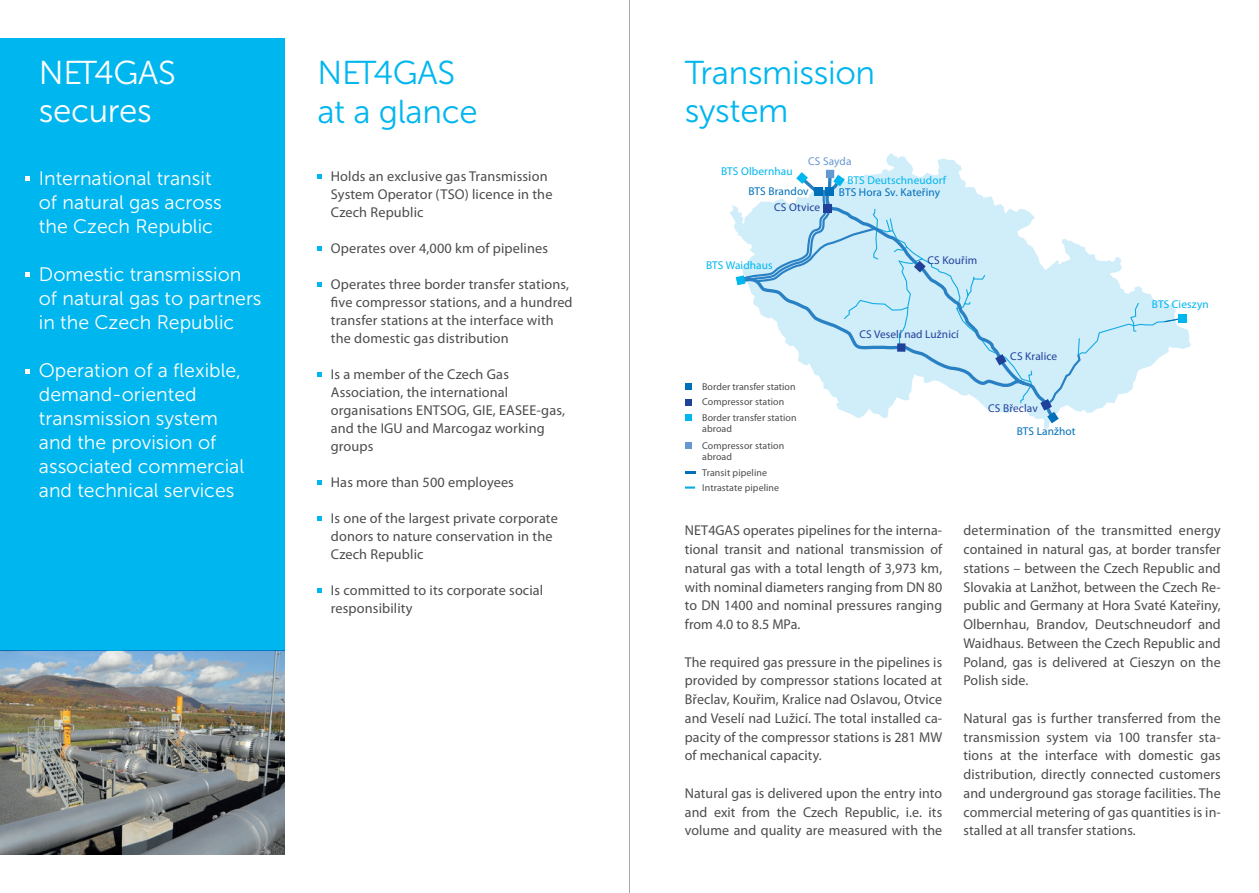
<style>
.page{position:relative;width:1259px;height:893px;background:#fff}
.page>*{position:absolute;margin:0;border:0;box-sizing:border-box;transform-origin:0 0}
.t1{font:33px/39px "Museo Sans 300";letter-spacing:-.01em;color:#00b6ef}
.t2{font:33px/37.5px "Museo Sans 300";letter-spacing:-.01em;color:#fff}
.t3{font:19.5px/24px "Museo Sans 300";color:#fff}
.t4{font:14.25px/18.8px "Myriad Pro";letter-spacing:.01em;color:#4b4c4d;text-align:justify}
.t5{font:11.4px "Myriad Pro";letter-spacing:.01em;color:#20419a}
.t6{font:11.4px "Myriad Pro";letter-spacing:.01em;color:#00b6ef}
.t7{font:11.4px "Myriad Pro";letter-spacing:.01em;color:#006fba}
.t8{font:11.4px "Myriad Pro";letter-spacing:.01em;color:#6698d0}
.t9{font:9.9px/15.3px "Myriad Pro";letter-spacing:.01em;color:#4b4c4d}
</style>
<div class="page">
<img style="left:0;top:651px;width:285px;height:204px">
<div style="left:0;top:38px;width:285px;height:613px;background:#00b6ef"></div>
<svg style="left:317px;top:174px;width:5px;height:5px"></svg>
<svg style="left:317px;top:246px;width:5px;height:5px"></svg>
<svg style="left:317px;top:282px;width:5px;height:5px"></svg>
<svg style="left:317px;top:372px;width:5px;height:5px"></svg>
<svg style="left:317px;top:480px;width:5px;height:5px"></svg>
<svg style="left:317px;top:516px;width:5px;height:5px"></svg>
<svg style="left:317px;top:588px;width:5px;height:5px"></svg>
<svg style="left:25px;top:272px;width:5px;height:5px"></svg>
<svg style="left:25px;top:369px;width:5px;height:4px"></svg>
<svg style="left:685px;top:384px;width:6px;height:6px"></svg>
<svg style="left:685px;top:399px;width:6px;height:6px"></svg>
<div style="left:685px;top:414px;width:6px;height:7px;background:#00b6ef"></div>
<div style="left:685px;top:442px;width:6px;height:7px;background:#6698d0"></div>
<svg style="left:685px;top:471px;width:10px;height:3px"></svg>
<svg style="left:685px;top:486px;width:10px;height:3px"></svg>
<svg style="left:730px;top:153px;width:461px;height:276px"></svg>
<svg style="left:1058px;top:208px;width:123px;height:200px"></svg>
<svg style="left:739px;top:172px;width:319px;height:250px"></svg>
<div style="left:897px;top:343px;width:8px;height:9px;background:#20419a"></div>
<svg style="left:914px;top:261px;width:11px;height:11px"></svg>
<div style="left:826px;top:170px;width:8px;height:8px;background:#6698d0"></div>
<svg style="left:995px;top:354px;width:11px;height:11px"></svg>
<svg style="left:1163px;top:317px;width:15px;height:6px"></svg>
<div style="left:1178px;top:314px;width:8px;height:9px;background:#00b6ef"></div>
<svg style="left:1040px;top:352px;width:42px;height:71px;background:#c3e1f3"></svg>
<svg style="left:735px;top:172px;width:142px;height:113px"></svg>
<hr style="left:629px;top:0;width:1px;height:893px;background:#a8a9ad">
<svg style="left:25px;top:176px;width:5px;height:5px"></svg>
<h1 class="t2" style="left:39px;top:54px;width:138px">NET4GAS secures</h1>
<h1 class="t1" style="left:317px;top:54px;width:162px">NET4GAS at a glance</h1>
<h2 class="t3" style="left:39px;top:166px;width:184px">International transit of natural gas across the Czech Republic</h2>
<h2 class="t3" style="left:39px;top:262px;width:224px">Domestic transmission of natural gas to partners in the Czech Republic</h2>
<h2 class="t3" style="left:39px;top:358px;width:207px">Operation of a flexible, demand-oriented transmission system and the provision of associated commercial and technical services</h2>
<p class="t4" style="left:331px;top:167px;width:223px;line-height:18px;text-align:left">Holds an exclusive gas Transmission<br>System Operator (TSO) licence in the<br>Czech Republic</p>
<p class="t4" style="left:331px;top:238px;width:219px">Operates over 4,000 km of pipelines</p>
<p class="t4" style="left:331px;top:275px;width:243px;line-height:18px;text-align:left">Operates three border transfer stations, five compressor stations, and a hundred transfer stations at the interface with the domestic gas distribution</p>
<p class="t4" style="left:331px;top:365px;width:236px;line-height:18px;text-align:left">Is a member of the Czech Gas<br>Association, the international organisations ENTSOG, GIE, EASEE-gas, and the IGU and Marcogaz working groups</p>
<p class="t4" style="left:331px;top:472px;width:184px">Has more than 500 employees</p>
<p class="t4" style="left:331px;top:509px;width:228px;line-height:18px;text-align:left">Is one of the largest private corporate donors to nature conservation in the<br>Czech Republic</p>
<p class="t4" style="left:331px;top:581px;width:214px;line-height:18px">Is committed to its corporate social responsibility</p>
<h1 class="t1" style="left:685px;top:54px;width:192px;line-height:37.5px">Transmission system</h1>
<p class="t6" style="left:721px;top:164px;width:73px">BTS Olbernhau</p>
<p class="t7" style="left:748px;top:184px;width:62px">BTS Brandov</p>
<p class="t5" style="left:774px;top:200px;width:48px">CS Otvice</p>
<p class="t8" style="left:808px;top:155px;width:45px">CS Sayda</p>
<p class="t6" style="left:847px;top:173px;width:100px">BTS Deutschneudorf</p>
<p class="t7" style="left:839px;top:185px;width:103px">BTS Hora Sv. Kateřiny</p>
<p class="t6" style="left:706px;top:258px;width:68px">BTS Waidhaus</p>
<p class="t9" style="left:702px;top:379px;width:96px">Border transfer station<br>Compressor station<br>Border transfer station</p>
<p class="t9" style="left:702px;top:420px;width:84px;line-height:17.1px">abroad<br>Compressor station</p>
<p class="t9" style="left:702px;top:448px;width:66px;line-height:16.2px">abroad<br>Transit pipeline</p>
<p class="t9" style="left:702px;top:480px;width:79px">Intrastate pipeline</p>
<p class="t5" style="left:927px;top:254px;width:51px">CS Kouřim</p>
<p class="t5" style="left:859px;top:327px;width:101px">CS Veselí nad Lužnicí</p>
<p class="t5" style="left:1010px;top:350px;width:48px">CS Kralice</p>
<p class="t5" style="left:988px;top:401px;width:51px">CS Břeclav</p>
<p class="t7" style="left:1016px;top:424px;width:60px">BTS Lanžhot</p>
<p class="t6" style="left:1152px;top:298px;width:58px">BTS Cieszyn</p>
<p class="t4" style="left:685px;top:521px;width:259px">NET4GAS operates pipelines for the interna&shy;tional transit and national transmission of natural gas with a total length of 3,973 km, with nominal diameters ranging from DN 80 to DN 1400 and nominal pressures ranging from 4.0 to 8.5 MPa.</p>
<p class="t4" style="left:685px;top:652px;width:259px">The required gas pressure in the pipelines is provided by compressor stations located at Břeclav, Kouřim, Kralice nad Oslavou, Otvice and Veselí nad Lužicí. The total installed ca&shy;pacity of the compressor stations is 281 MW of mechanical capacity.</p>
<p class="t4" style="left:685px;top:784px;width:259px">Natural gas is delivered upon the entry into and exit from the Czech Republic, i.e. its volume and quality are measured with the</p>
<p class="t4" style="left:963px;top:521px;width:259px">determination of the transmitted energy contained in natural gas, at border transfer stations – between the Czech Republic and Slovakia at Lanžhot, between the Czech Re&shy;public and Germany at Hora Svaté Kateřiny, Olbernhau, Brandov, Deutschneudorf and Waidhaus. Between the Czech Republic and Poland, gas is delivered at Cieszyn on the Polish side.</p>
<p class="t4" style="left:963px;top:709px;width:259px">Natural gas is further transferred from the transmission system via 100 transfer sta&shy;tions at the interface with domestic gas distribution, directly connected customers and underground gas storage facilities. The commercial metering of gas quantities is in&shy;stalled at all transfer stations.</p>
</div>
